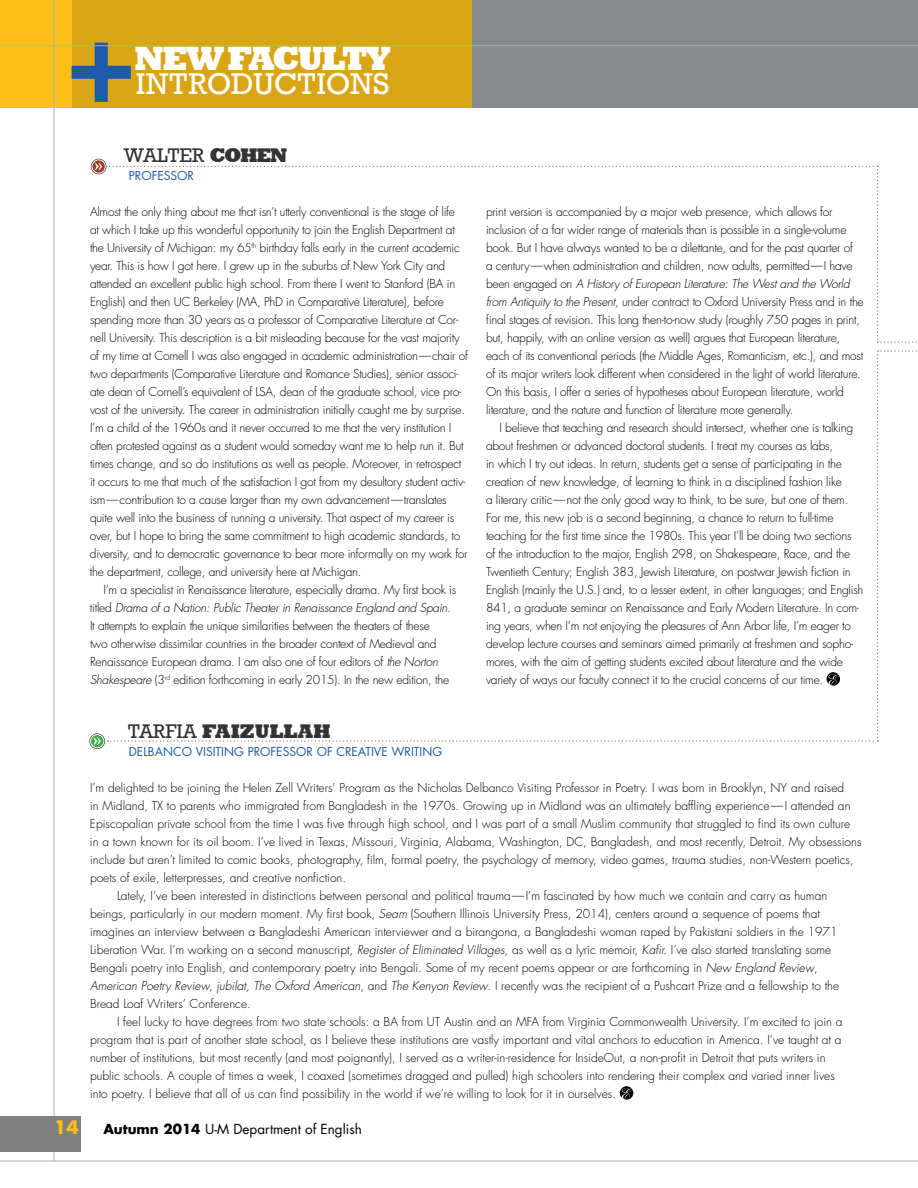
<style>
.page{position:relative;width:918px;height:1188px;background:#fff}
.page>*{position:absolute;margin:0;border:0;box-sizing:border-box;transform-origin:0 0}
.t1{font:800 108px "Rockwell";color:#1c5aaa}
.t2{font:800 34.5px "Rockwell";letter-spacing:-.06em;color:#fff}
.t3{font:30.9px "Rockwell";color:#fff}
.t4{font:800 20.25px "Rockwell";color:#333}
.t5{font:20.25px "Rockwell";color:#333}
.t6{font:700 18px "Futura";color:#fec018}
.t7{font:13.5px "Futura";color:#000}
.t8{font:300 12px/18px "Futura";letter-spacing:-.02em;color:#000}
.t9{font:300 12px "Futura";color:#000}
.t10{font:12px "Futura";color:#1c5aaa}
.s1{font-weight:800}
.s2{font-style:italic}
.s3{font-weight:400}
.s4{font-weight:700}
</style>
<div class="page">
<div style="left:0;top:0;width:472px;height:108px;background:#fec018"></div>
<div style="left:72px;top:0;width:401px;height:108px;background:#daa514"></div>
<div style="left:472px;top:0;width:446px;height:108px;background:#878a8f"></div>
<svg style="left:90px;top:158px;width:17px;height:17px"></svg>
<div style="left:90px;top:158px;width:17px;height:17px;border:1px solid #fff;border-radius:50%"></div>
<svg style="left:92px;top:160px;width:13px;height:13px"></svg>
<div style="left:92px;top:160px;width:14px;height:13px;border:1px solid #fff;border-radius:50%"></div>
<svg style="left:95px;top:163px;width:822px;height:180px"></svg>
<svg style="left:89px;top:733px;width:17px;height:17px"></svg>
<div style="left:89px;top:733px;width:17px;height:17px;border:1px solid #fff;border-radius:50%"></div>
<svg style="left:91px;top:735px;width:13px;height:13px"></svg>
<div style="left:90px;top:734px;width:14px;height:14px;border:1px solid #fff;border-radius:50%"></div>
<svg style="left:94px;top:737px;width:7px;height:8px"></svg>
<svg style="left:620px;top:1086px;width:13px;height:14px"></svg>
<svg style="left:622px;top:1088px;width:11px;height:12px"></svg>
<hr style="left:0;top:45px;width:918px;height:1px;background:#aab1af">
<hr style="left:0;top:1161px;width:918px;height:1px;background:#aab1af">
<hr style="left:54px;top:0;width:1px;height:1161px;background:#aab1af">
<div style="left:0;top:1116px;width:81px;height:36px;background:#808081"></div>
<h1 class="t1" style="left:65px;top:11px;width:74px">+</h1>
<h2 class="t2" style="left:134px;top:39px;width:258px">NEW FACULTY</h2>
<h3 class="t3" style="left:136px;top:66px;width:256px">INTRODUCTIONS</h3>
<h3 class="t5" style="left:124px;top:144px;width:165px">WALTER <span class="s1">COHEN</span></h3>
<p class="t10" style="left:129px;top:167px;width:67px">PROFESSOR</p>
<p class="t8" style="left:90px;top:203px;width:380px">Almost the only thing about me that isn’t utterly conventional is the stage of life<br>at which I take up this wonderful opportunity to join the English Department at the University of Michigan: my 65<sup>th</sup> birthday falls early in the current academic year. This is how I got here. I grew up in the suburbs of New York City and attended an excellent public high school. From there I went to Stanford (BA in English) and then UC Berkeley (MA, PhD in Comparative Literature), before spending more than 30 years as a professor of Comparative Literature at Cor&shy;nell University. This description is a bit misleading because for the vast majority of my time at Cornell I was also engaged in academic administration—chair of two departments (Comparative Literature and Romance Studies), senior associ&shy;ate dean of Cornell’s equivalent of LSA, dean of the graduate school, vice pro&shy;vost of the university. The career in administration initially caught me by surprise.<br>I’m a child of the 1960s and it never occurred to me that the very institution I often protested against as a student would someday want me to help run it. But times change, and so do institutions as well as people. Moreover, in retrospect it occurs to me that much of the satisfaction I got from my desultory student activ&shy;ism—contribution to a cause larger than my own advancement—translates quite well into the business of running a university. That aspect of my career is over, but I hope to bring the same commitment to high academic standards, to diversity, and to democratic governance to bear more informally on my work for the department, college, and university here at Michigan.</p>
<p class="t8" style="left:90px;top:581px;width:368px;text-indent:14px">I’m a specialist in Renaissance literature, especially drama. My first book is titled <span class="s2">Drama of a Nation: Public Theater in Renaissance England and Spain</span>.<br>It attempts to explain the unique similarities between the theaters of these<br>two otherwise dissimilar countries in the broader context of Medieval and Renaissance European drama. I am also one of four editors of <span class="s2">the Norton Shakespeare</span> (3<sup>rd</sup> edition forthcoming in early 2015). In the new edition, the</p>
<h3 class="t4" style="left:128px;top:720px;width:204px"><span class="s3">TARFIA</span> FAIZULLAH</h3>
<p class="t10" style="left:129px;top:743px;width:315px">DELBANCO VISITING PROFESSOR OF CREATIVE WRITING</p>
<p class="t8" style="left:486px;top:203px;width:379px">print version is accompanied by a major web presence, which allows for inclusion of a far wider range of materials than is possible in a single-volume book. But I have always wanted to be a dilettante, and for the past quarter of<br>a century—when administration and children, now adults, permitted—I have been engaged on <span class="s2">A History of European Literature: The West and the World from Antiquity to the Present,</span> under contract to Oxford University Press and in the final stages of revision. This long then-to-now study (roughly 750 pages in print, but, happily, with an online version as well) argues that European literature, each of its conventional periods (the Middle Ages, Romanticism, etc.), and most of its major writers look different when considered in the light of world literature.<br>On this basis, I offer a series of hypotheses about European literature, world literature, and the nature and function of literature more generally.</p>
<p class="t8" style="left:486px;top:419px;width:379px;text-indent:14px">I believe that teaching and research should intersect, whether one is talking about freshmen or advanced doctoral students. I treat my courses as labs,<br>in which I try out ideas. In return, students get a sense of participating in the creation of new knowledge, of learning to think in a disciplined fashion like<br>a literary critic—not the only good way to think, to be sure, but one of them.<br>For me, this new job is a second beginning, a chance to return to full-time teaching for the first time since the 1980s. This year I’ll be doing two sections of the introduction to the major, English 298, on Shakespeare, Race, and the Twentieth Century; English 383, Jewish Literature, on postwar Jewish fiction in English (mainly the U.S.) and, to a lesser extent, in other languages; and English 841, a graduate seminar on Renaissance and Early Modern Literature. In com&shy;ing years, when I’m not enjoying the pleasures of Ann Arbor life, I’m eager to develop lecture courses and seminars aimed primarily at freshmen and sopho&shy;mores, with the aim of getting students excited about literature and the wide variety of ways our faculty connect it to the crucial concerns of our time.</p>
<p class="t9" style="left:90px;top:780px;width:756px">I’m delighted to be joining the Helen Zell Writers’ Program as the Nicholas Delbanco Visiting Professor in Poetry. I was born in Brooklyn, NY and raised</p>
<p class="t9" style="left:90px;top:798px;width:762px">in Midland, TX to parents who immigrated from Bangladesh in the 1970s. Growing up in Midland was an ultimately baffling experience—I attended an</p>
<p class="t9" style="left:90px;top:816px;width:762px">Episcopalian private school from the time I was five through high school, and I was part of a small Muslim community that struggled to find its own culture</p>
<p class="t9" style="left:90px;top:834px;width:773px">in a town known for its oil boom. I’ve lived in Texas, Missouri, Virginia, Alabama, Washington, DC, Bangladesh, and most recently, Detroit. My obsessions</p>
<p class="t9" style="left:90px;top:852px;width:765px">include but aren’t limited to comic books, photography, film, formal poetry, the psychology of memory, video games, trauma studies, non-Western poetics,</p>
<p class="t9" style="left:90px;top:870px;width:258px">poets of exile, letterpresses, and creative nonfiction.</p>
<p class="t9" style="left:117px;top:888px;width:712px">Lately, I’ve been interested in distinctions between personal and political trauma—I’m fascinated by how much we contain and carry as human</p>
<p class="t9" style="left:90px;top:906px;width:732px">beings, particularly in our modern moment. My first book, <span class="s2">Seam</span> (Southern Illinois University Press, 2014), centers around a sequence of poems that</p>
<p class="t9" style="left:90px;top:924px;width:749px">imagines an interview between a Bangladeshi American interviewer and a birangona, a Bangladeshi woman raped by Pakistani soldiers in the 1971</p>
<p class="t9" style="left:90px;top:942px;width:743px">Liberation War. I’m working on a second manuscript, <span class="s2">Register of Eliminated Villages</span>, as well as a lyric memoir, <span class="s2">Kafir.</span> I’ve also started translating some</p>
<p class="t9" style="left:90px;top:960px;width:729px">Bengali poetry into English, and contemporary poetry into Bengali. Some of my recent poems appear or are forthcoming in <span class="s2">New England Review</span>,</p>
<p class="t9" style="left:90px;top:978px;width:751px"><span class="s2">American Poetry Review, jubilat, The Oxford American</span>, and <span class="s2">The Kenyon Review</span>. I recently was the recipient of a Pushcart Prize and a fellowship to the</p>
<p class="t9" style="left:90px;top:996px;width:162px">Bread Loaf Writers’ Conference.</p>
<p class="t9" style="left:117px;top:1014px;width:727px">I feel lucky to have degrees from two state schools: a BA from UT Austin and an MFA from Virginia Commonwealth University. I’m excited to join a</p>
<p class="t9" style="left:90px;top:1032px;width:753px">program that is part of another state school, as I believe these institutions are vastly important and vital anchors to education in America. I’ve taught at a</p>
<p class="t9" style="left:90px;top:1050px;width:737px">number of institutions, but most recently (and most poignantly), I served as a writer-in-residence for InsideOut, a non-profit in Detroit that puts writers in</p>
<p class="t9" style="left:90px;top:1068px;width:746px">public schools. A couple of times a week, I coaxed (sometimes dragged and pulled) high schoolers into rendering their complex and varied inner lives</p>
<p class="t9" style="left:90px;top:1086px;width:528px">into poetry. I believe that all of us can find possibility in the world if we’re willing to look for it in ourselves.</p>
<h3 class="t6" style="left:54px;top:1115px;width:26px">14</h3>
<p class="t7" style="left:103px;top:1120px;width:260px"><span class="s4">Autumn 2014</span> U‑M Department of English</p>
</div>
